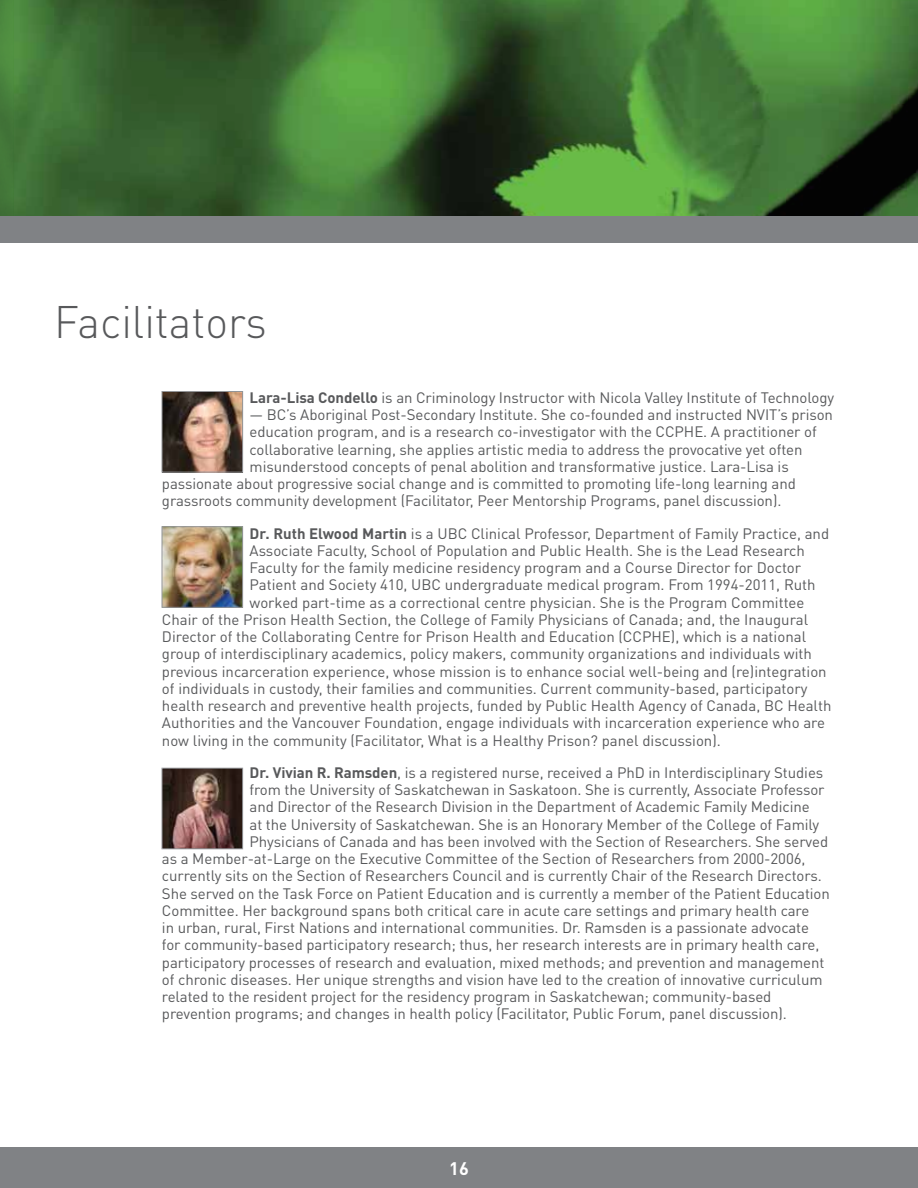
<style>
.page{position:relative;width:918px;height:1188px;background:#fff}
.page>*{position:absolute;margin:0;border:0;box-sizing:border-box;transform-origin:0 0}
.t1{font:300 45px "DIN Pro";color:#58595b;scale:.96 1}
.t2{font:700 18px "DIN Pro";color:#fff}
.t3{font:15px "DIN Pro";letter-spacing:-.005em;color:#58595b}
.s1{font-weight:700}
</style>
<div class="page">
<img style="left:0;top:0;width:918px;height:216px">
<div style="left:0;top:216px;width:918px;height:27px;background:#808285"></div>
<div style="left:0;top:1148px;width:918px;height:40px;background:#808285"></div>
<img style="left:164px;top:770px;width:77px;height:77px">
<div style="left:162px;top:768px;width:81px;height:81px;border:1px solid #939598"></div>
<img style="left:164px;top:528px;width:77px;height:78px">
<div style="left:162px;top:526px;width:81px;height:82px;border:1px solid #939598"></div>
<img style="left:164px;top:393px;width:77px;height:77px">
<div style="left:162px;top:391px;width:81px;height:81px;border:1px solid #939598"></div>
<h1 class="t1" style="left:54px;top:291px;width:223px">Facilitators</h1>
<p class="t3" style="left:250px;top:387px;width:586px"><span class="s1">Lara-Lisa Condello</span> is an Criminology Instructor with Nicola Valley Institute of Technology</p>
<p class="t3" style="left:250px;top:405px;width:585px">— BC’s Aboriginal Post-Secondary Institute. She co-founded and instructed NVIT’s prison</p>
<p class="t3" style="left:250px;top:422px;width:569px">education program, and is a research co-investigator with the CCPHE. A practitioner of</p>
<p class="t3" style="left:250px;top:439px;width:554px">collaborative learning, she applies artistic media to address the provocative yet often</p>
<p class="t3" style="left:250px;top:456px;width:541px">misunderstood concepts of penal abolition and transformative justice. Lara-Lisa is</p>
<p class="t3" style="left:162px;top:474px;width:636px">passionate about progressive social change and is committed to promoting life-long learning and</p>
<p class="t3" style="left:162px;top:491px;width:621px">grassroots community development (Facilitator, Peer Mentorship Programs, panel discussion).</p>
<p class="t3" style="left:250px;top:523px;width:581px"><span class="s1">Dr. Ruth Elwood Martin</span> is a UBC Clinical Professor, Department of Family Practice, and</p>
<p class="t3" style="left:250px;top:540px;width:557px">Associate Faculty, School of Population and Public Health. She is the Lead Research</p>
<p class="t3" style="left:250px;top:558px;width:553px">Faculty for the family medicine residency program and a Course Director for Doctor</p>
<p class="t3" style="left:250px;top:575px;width:568px">Patient and Society 410, UBC undergraduate medical program. From 1994-2011, Ruth</p>
<p class="t3" style="left:250px;top:592px;width:556px">worked part-time as a correctional centre physician. She is the Program Committee</p>
<p class="t3" style="left:162px;top:609px;width:648px">Chair of the Prison Health Section, the College of Family Physicians of Canada; and, the Inaugural</p>
<p class="t3" style="left:162px;top:627px;width:646px">Director of the Collaborating Centre for Prison Health and Education (CCPHE), which is a national</p>
<p class="t3" style="left:162px;top:644px;width:652px">group of interdisciplinary academics, policy makers, community organizations and individuals with</p>
<p class="t3" style="left:162px;top:661px;width:666px">previous incarceration experience, whose mission is to enhance social well-being and (re)integration</p>
<p class="t3" style="left:162px;top:678px;width:647px">of individuals in custody, their families and communities. Current community-based, participatory</p>
<p class="t3" style="left:162px;top:696px;width:671px">health research and preventive health projects, funded by Public Health Agency of Canada, BC Health</p>
<p class="t3" style="left:162px;top:713px;width:665px">Authorities and the Vancouver Foundation, engage individuals with incarceration experience who are</p>
<p class="t3" style="left:162px;top:730px;width:560px">now living in the community (Facilitator, What is a Healthy Prison? panel discussion).</p>
<p class="t3" style="left:250px;top:762px;width:575px"><span class="s1">Dr. Vivian R. Ramsden</span>, is a registered nurse, received a PhD in Interdisciplinary Studies</p>
<p class="t3" style="left:250px;top:780px;width:577px">from the University of Saskatchewan in Saskatoon. She is currently, Associate Professor</p>
<p class="t3" style="left:250px;top:797px;width:562px">and Director of the Research Division in the Department of Academic Family Medicine</p>
<p class="t3" style="left:250px;top:814px;width:571px">at the University of Saskatchewan. She is an Honorary Member of the College of Family</p>
<p class="t3" style="left:250px;top:831px;width:580px">Physicians of Canada and has been involved with the Section of Researchers. She served</p>
<p class="t3" style="left:162px;top:849px;width:645px">as a Member-at-Large on the Executive Committee of the Section of Researchers from 2000-2006,</p>
<p class="t3" style="left:162px;top:866px;width:661px">currently sits on the Section of Researchers Council and is currently Chair of the Research Directors.</p>
<p class="t3" style="left:162px;top:883px;width:669px">She served on the Task Force on Patient Education and is currently a member of the Patient Education</p>
<p class="t3" style="left:162px;top:900px;width:649px">Committee. Her background spans both critical care in acute care settings and primary health care</p>
<p class="t3" style="left:162px;top:918px;width:649px">in urban, rural, First Nations and international communities. Dr. Ramsden is a passionate advocate</p>
<p class="t3" style="left:162px;top:935px;width:659px">for community-based participatory research; thus, her research interests are in primary health care,</p>
<p class="t3" style="left:162px;top:952px;width:664px">participatory processes of research and evaluation, mixed methods; and prevention and management</p>
<p class="t3" style="left:162px;top:969px;width:662px">of chronic diseases. Her unique strengths and vision have led to the creation of innovative curriculum</p>
<p class="t3" style="left:162px;top:987px;width:611px">related to the resident project for the residency program in Saskatchewan; community-based</p>
<p class="t3" style="left:162px;top:1004px;width:626px">prevention programs; and changes in health policy (Facilitator, Public Forum, panel discussion).</p>
<p class="t2" style="left:449px;top:1156px;width:21px">16</p>
</div>
